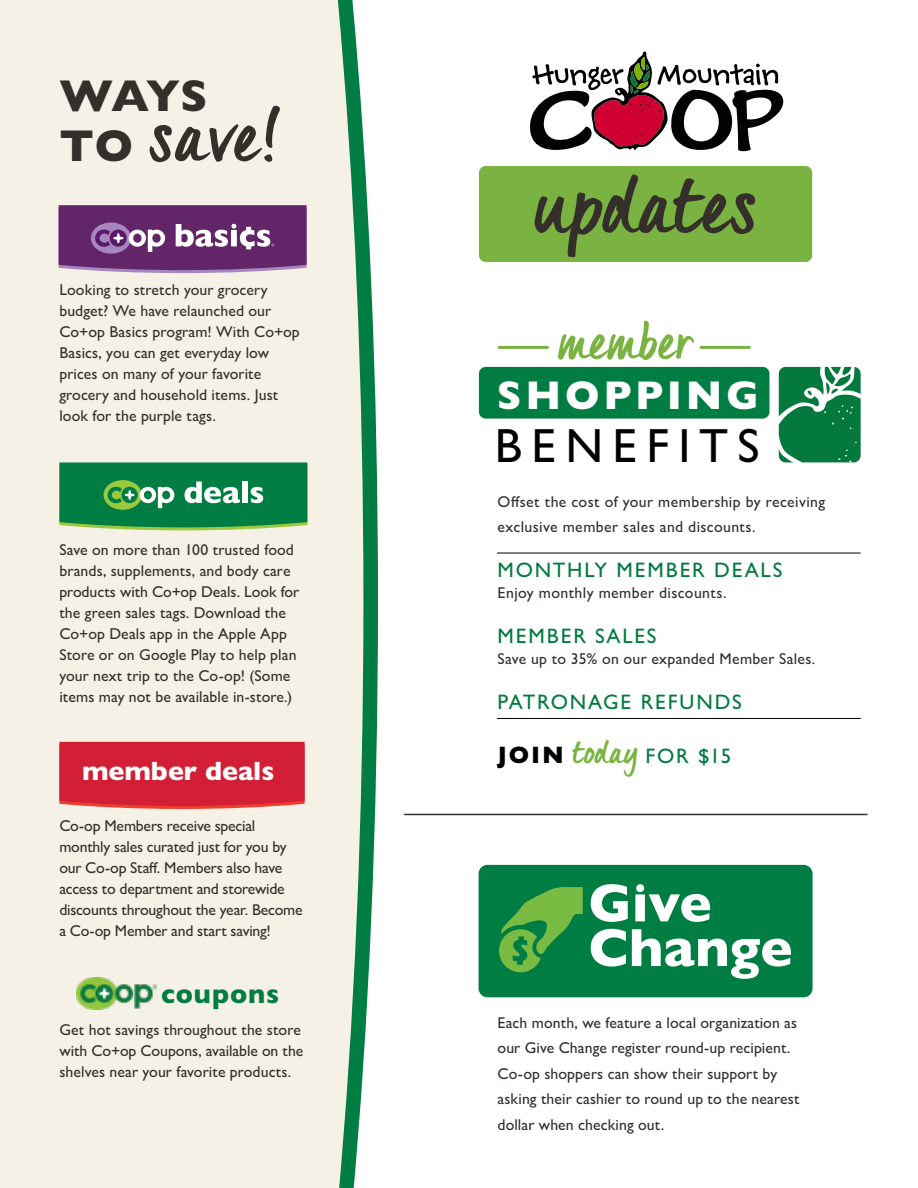
<style>
.page{position:relative;width:918px;height:1188px;background:#fff}
.page>*{position:absolute;margin:0;border:0;box-sizing:border-box;transform-origin:0 0}
.t1{font:700 82.5px "Quintus";letter-spacing:.015em;color:#352f2c}
.t2{font:700 75px "Quintus";color:#352f2c}
.t3{font:800 54.3px/44.7px "Gill Sans MT Std";color:#fff}
.t4{font:700 52.5px "Quintus";letter-spacing:.01em;color:#7ab342}
.t5{font:500 48.15px "Gill Sans MT Std";letter-spacing:.19em;color:#000}
.t6{font:800 45px "Gill Sans MT Std";color:#352f2c}
.t7{font:800 40.5px "Gill Sans MT Std";letter-spacing:.095em;color:#fff}
.t8{font:800 27px "Gill Sans MT Std";letter-spacing:.03em;color:#007d43}
.t9{font:800 26.7px "Gill Sans MT Std";color:#fff}
.t10{font:500 21px "Gill Sans MT Std";letter-spacing:.085em;color:#027a3e}
.t11{font:500 15.75px/21px "Gill Sans MT Std";letter-spacing:.005em;color:#352f2c}
.t12{font:500 15.75px/21px "Gill Sans MT Std";letter-spacing:-.015em;color:#352f2c}
.t13{font:500 15.75px/25.5px "Gill Sans MT Std";letter-spacing:.025em;color:#352f2c}
.s1{font-family:"Gill Sans MT Std";font-weight:800;font-size:45px}
.s2{font-weight:800;font-size:24px;color:#000}
.s3{font-family:"Quintus";font-weight:700;font-size:33px;color:#7ab342}
</style>
<div class="page">
<hr style="left:405px;top:814px;width:462px;height:1px;background:#352f2c">
<div style="left:479px;top:166px;width:333px;height:96px;background:#7ab342;border-radius:7px"></div>
<div style="left:479px;top:367px;width:291px;height:52px;background:#007d43;border-radius:7px"></div>
<svg style="left:363px;top:136px;width:15px;height:931px;fill:#007d43"></svg>
<div style="left:0;top:0;width:363px;height:1188px;background:#f5f1e6"></div>
<svg style="left:530px;top:52px;width:253px;height:99px"></svg>
<svg style="left:59px;top:205px;width:248px;height:68px;background:#78457e"></svg>
<svg style="left:59px;top:462px;width:248px;height:68px;background:#269055"></svg>
<svg style="left:59px;top:742px;width:246px;height:67px;background:#d52639"></svg>
<div style="left:479px;top:865px;width:334px;height:132px;background:#007d43;border-radius:9px"></div>
<svg style="left:499px;top:887px;width:84px;height:85px"></svg>
<img style="left:76px;top:978px;width:80px;height:32px">
<svg style="left:779px;top:367px;width:82px;height:95px;background:#2a8e5c"></svg>
<hr style="left:499px;top:346px;width:48px;height:3px;background:#7ab342">
<hr style="left:701px;top:346px;width:48px;height:3px;background:#7ab342">
<hr style="left:497px;top:718px;width:364px;height:1px;background:#000">
<hr style="left:497px;top:553px;width:364px;height:1px;background:#000">
<h3 class="t6" style="left:59px;top:69px;width:150px">WAYS</h3>
<h2 class="t2" style="left:59px;top:77px;width:221px"><span class="s1">TO</span> save!</h2>
<p class="t11" style="left:59px;top:279px;width:242px">Looking to stretch your grocery budget? We have relaunched our<br>Co+op Basics program! With Co+op<br>Basics, you can get everyday low prices on many of your favorite grocery and household items. Just look for the purple tags.</p>
<p class="t11" style="left:59px;top:539px;width:241px">Save on more than 100 trusted food brands, supplements, and body care products with Co+op Deals. Look for the green sales tags. Download the Co+op Deals app in the Apple App Store or on Google Play to help plan your next trip to the Co-op! (Some items may not be available in-store.)</p>
<h3 class="t9" style="left:82px;top:755px;width:194px">member deals</h3>
<p class="t12" style="left:59px;top:815px;width:245px">Co-op Members receive special monthly sales curated just for you by our Co-op Staff. Members also have access to department and storewide discounts throughout the year. Become a Co-op Member and start saving!</p>
<h3 class="t8" style="left:161px;top:977px;width:120px">coupons</h3>
<p class="t11" style="left:59px;top:1019px;width:245px">Get hot savings throughout the store with Co+op Coupons, available on the shelves near your favorite products.</p>
<h1 class="t1" style="left:534px;top:141px;width:224px">updates</h1>
<h3 class="t4" style="left:558px;top:300px;width:137px">member</h3>
<h3 class="t7" style="left:497px;top:372px;width:263px">SHOPPING</h3>
<h3 class="t5" style="left:495px;top:417px;width:266px">BENEFITS</h3>
<p class="t13" style="left:498px;top:488px;width:329px">Offset the cost of your membership by receiving exclusive member sales and discounts.</p>
<h3 class="t10" style="left:498px;top:558px;width:286px">MONTHLY MEMBER DEALS</h3>
<p class="t13" style="left:498px;top:580px;width:230px">Enjoy monthly member discounts.</p>
<h3 class="t10" style="left:498px;top:624px;width:161px">MEMBER SALES</h3>
<p class="t11" style="left:498px;top:648px;width:319px">Save up to 35% on our expanded Member Sales.</p>
<h3 class="t10" style="left:498px;top:690px;width:246px">PATRONAGE REFUNDS</h3>
<h3 class="t10" style="left:498px;top:744px;width:235px"><span class="s2">JOIN</span> <span class="s3">today</span> FOR $15</h3>
<h3 class="t3" style="left:588px;top:880px;width:206px">Give<br>Change</h3>
<p class="t11" style="left:498px;top:1009px;width:304px;line-height:25.5px">Each month, we feature a local organization as our Give Change register round-up recipient.<br>Co-op shoppers can show their support by asking their cashier to round up to the nearest dollar when checking out.</p>
</div>
